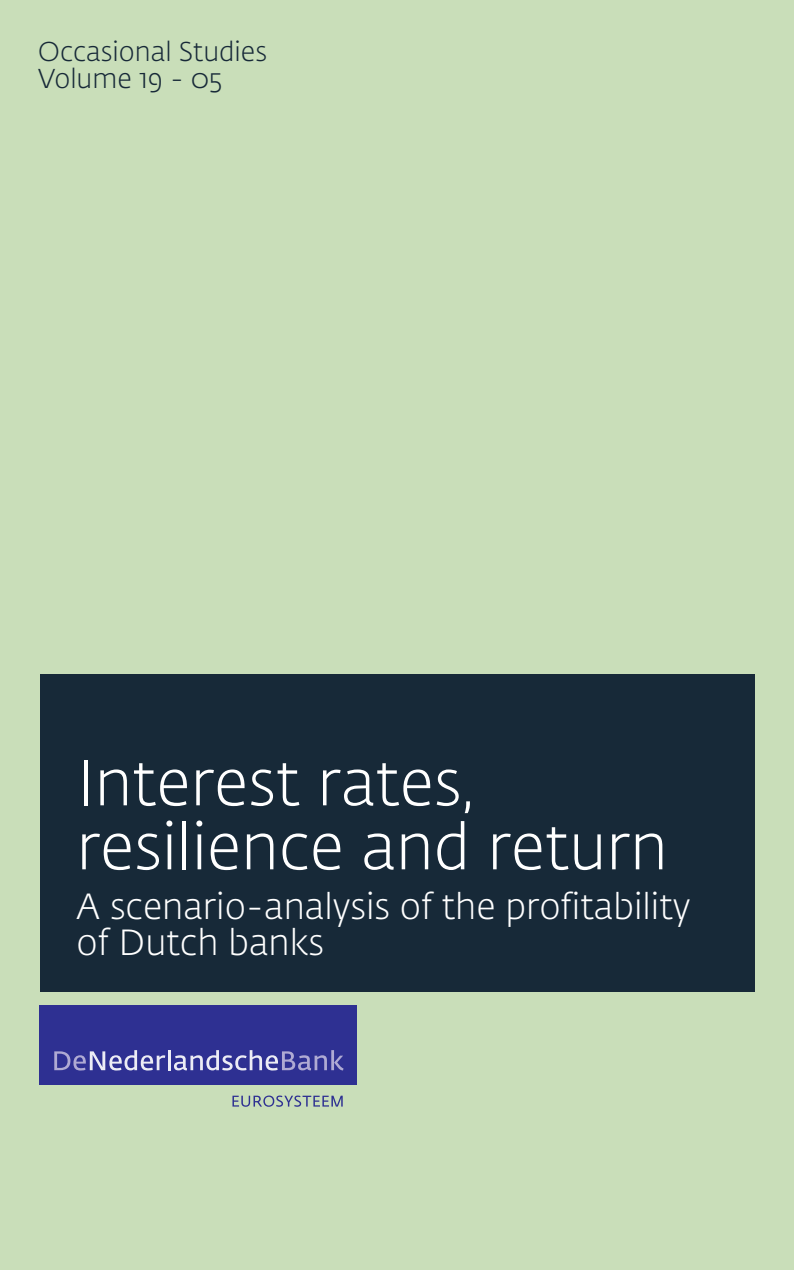
<style>
.page{position:relative;width:794px;height:1270px;background:#c9deb9}
.page>*{position:absolute;margin:0;border:0;box-sizing:border-box;transform-origin:0 0}
.t1{font:300 64px/64px "DNB Fedra";color:#fff}
.t2{font:300 36px/36px "DNB Fedra";color:#fff}
.t3{font:300 27px/27px "DNB Fedra";color:#172938}
</style>
<div class="page">
<div style="left:40px;top:1005px;width:317px;height:80px;background:#2e3092"></div>
<svg style="left:232px;top:1095px;width:111px;height:12px"></svg>
<svg style="left:54px;top:1050px;width:111px;height:20px"></svg>
<hr style="left:168px;top:1050px;width:3px;height:20px;background:#ececf5">
<svg style="left:174px;top:1050px;width:169px;height:20px"></svg>
<div style="left:40px;top:675px;width:714px;height:317px;background:#172938"></div>
<p class="t3" style="left:38px;top:38px;width:231px">Occasional Studies<br>Volume 19 - 05</p>
<h1 class="t1" style="left:77px;top:752px;width:592px">Interest rates, resilience and return</h1>
<p class="t2" style="left:77px;top:889px;width:615px">A scenario-analysis of the profitability of Dutch banks</p>
</div>
